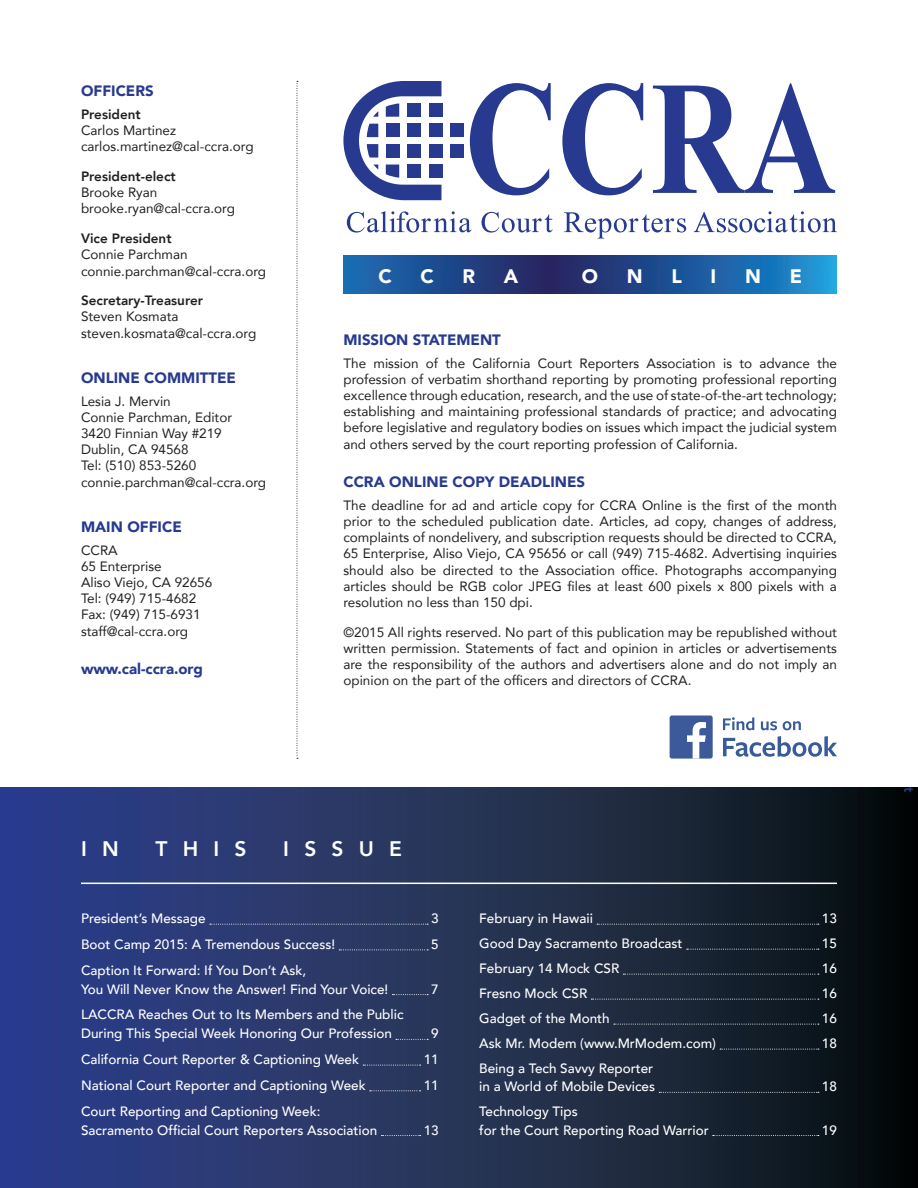
<style>
.page{position:relative;width:918px;height:1188px;background:#fff}
.page>*{position:absolute;margin:0;border:0;box-sizing:border-box;transform-origin:0 0}
.t1{font:800 21px "Avenir";letter-spacing:.725em;color:#fff}
.t2{font:900 19.5px "Avenir";color:#fff}
.t3{font:900 15px "Avenir";color:#283a8f}
.t4{font:13.5px/16.2px "Avenir";color:#231f20}
.t5{font:500 13.5px/19px "Avenir";color:#fff}
.paragraph_blue{font:800 13.5px "Avenir";color:#283a8f}
.s1{font-weight:800}
</style>
<div class="page">
<svg style="left:297px;top:81px;width:1px;height:678px"></svg>
<svg style="left:0;top:787px;width:918px;height:401px;background:#212e52"></svg>
<hr style="left:81px;top:883px;width:756px;height:1px;background:#fff">
<svg style="left:210px;top:924px;width:218px;height:1px"></svg>
<svg style="left:339px;top:950px;width:89px;height:1px"></svg>
<svg style="left:392px;top:994px;width:36px;height:1px"></svg>
<svg style="left:396px;top:1039px;width:32px;height:1px"></svg>
<svg style="left:363px;top:1065px;width:58px;height:1px"></svg>
<svg style="left:370px;top:1090px;width:51px;height:1px"></svg>
<svg style="left:381px;top:1135px;width:40px;height:1px"></svg>
<svg style="left:597px;top:924px;width:222px;height:1px"></svg>
<svg style="left:687px;top:949px;width:132px;height:1px"></svg>
<svg style="left:623px;top:974px;width:196px;height:1px"></svg>
<svg style="left:591px;top:999px;width:228px;height:1px"></svg>
<svg style="left:614px;top:1024px;width:205px;height:1px"></svg>
<svg style="left:720px;top:1049px;width:99px;height:1px"></svg>
<svg style="left:659px;top:1092px;width:160px;height:1px"></svg>
<svg style="left:713px;top:1135px;width:106px;height:1px"></svg>
<svg style="left:723px;top:717px;width:31px;height:13px"></svg>
<svg style="left:761px;top:721px;width:16px;height:9px"></svg>
<svg style="left:783px;top:721px;width:18px;height:9px"></svg>
<svg style="left:723px;top:736px;width:114px;height:21px"></svg>
<div style="left:670px;top:716px;width:43px;height:43px;background:#3c5a99;border-radius:2px"></div>
<svg style="left:687px;top:722px;width:19px;height:37px"></svg>
<svg style="left:470px;top:83px;width:81px;height:112px"></svg>
<svg style="left:347px;top:211px;width:124px;height:22px"></svg>
<svg style="left:482px;top:212px;width:71px;height:21px"></svg>
<svg style="left:564px;top:212px;width:122px;height:26px"></svg>
<svg style="left:694px;top:211px;width:143px;height:22px"></svg>
<svg style="left:562px;top:83px;width:81px;height:112px"></svg>
<svg style="left:653px;top:83px;width:182px;height:110px"></svg>
<div style="left:450px;top:124px;width:13px;height:13px;background:#283a8f"></div>
<div style="left:450px;top:144px;width:13px;height:14px;background:#283a8f"></div>
<div style="left:429px;top:124px;width:14px;height:13px;background:#283a8f"></div>
<div style="left:429px;top:103px;width:14px;height:14px;background:#283a8f"></div>
<div style="left:429px;top:144px;width:14px;height:14px;background:#283a8f"></div>
<div style="left:429px;top:165px;width:14px;height:13px;background:#283a8f"></div>
<svg style="left:343px;top:81px;width:98px;height:119px"></svg>
<svg style="left:343px;top:255px;width:494px;height:38px;background:#1f5395"></svg>
<p class="t3" style="left:81px;top:78px;width:74px">OFFICERS</p>
<p class="t4" style="left:81px;top:106px;width:174px"><span class="s1">President<br></span>Carlos Martinez carlos.martinez@cal-ccra.org</p>
<p class="t4" style="left:81px;top:168px;width:155px"><span class="s1">President-elect<br></span>Brooke Ryan brooke.ryan@cal-ccra.org</p>
<p class="t4" style="left:81px;top:230px;width:187px"><span class="s1">Vice President<br></span>Connie Parchman connie.parchman@cal-ccra.org</p>
<p class="t4" style="left:81px;top:292px;width:177px"><span class="s1">Secretary-Treasurer<br></span>Steven Kosmata steven.kosmata@cal-ccra.org</p>
<p class="t3" style="left:81px;top:365px;width:156px">ONLINE COMMITTEE</p>
<p class="t4" style="left:81px;top:392px;width:187px">Lesia J. Mervin<br>Connie Parchman, Editor<br>3420 Finnian Way #219<br>Dublin, CA 94568<br>Tel: (510) 853-5260 connie.parchman@cal-ccra.org</p>
<p class="t3" style="left:81px;top:514px;width:102px">MAIN OFFICE</p>
<p class="t4" style="left:81px;top:541px;width:133px">CCRA<br>65 Enterprise<br>Aliso Viejo, CA 92656<br>Tel: (949) 715-4682<br>Fax: (949) 715-6931 staff@cal-ccra.org</p>
<p class="t3" style="left:81px;top:656px;width:123px">www.cal-ccra.org</p>
<p class="t2" style="left:378px;top:259px;width:15px">C</p>
<p class="t2" style="left:420px;top:259px;width:15px">C</p>
<p class="t2" style="left:463px;top:259px;width:14px">R</p>
<p class="t2" style="left:504px;top:259px;width:16px">A</p>
<p class="t2" style="left:582px;top:259px;width:18px">O</p>
<p class="t2" style="left:627px;top:259px;width:17px">N</p>
<p class="t2" style="left:671px;top:259px;width:12px">L</p>
<p class="t2" style="left:711px;top:259px;width:7px">I</p>
<p class="t2" style="left:745px;top:259px;width:17px">N</p>
<p class="t2" style="left:790px;top:259px;width:14px">E</p>
<p class="t3" style="left:343px;top:327px;width:159px">MISSION STATEMENT</p>
<p class="t4" style="left:343px;top:354px;width:495px;text-align:justify">The mission of the California Court Reporters Association is to advance the profession of verbatim shorthand reporting by promoting professional reporting excellence through education, research, and the use of state-of-the-art technology; establishing and maintaining professional standards of practice; and advocating before legislative and regulatory bodies on issues which impact the judicial system and others served by the court reporting profession of California.</p>
<p class="t3" style="left:343px;top:469px;width:243px">CCRA ONLINE COPY DEADLINES</p>
<p class="t4" style="left:343px;top:497px;width:495px;text-align:justify">The deadline for ad and article copy for CCRA Online is the first of the month prior to the scheduled publication date. Articles, ad copy, changes of address, complaints of nondelivery, and subscription requests should be directed to CCRA, 65 Enterprise, Aliso Viejo, CA 95656 or call (949) 715-4682. Advertising inquiries should also be directed to the Association office. Photographs accompanying articles should be RGB color JPEG files at least 600 pixels x 800 pixels with a resolution no less than 150 dpi.</p>
<p class="t4" style="left:343px;top:624px;width:495px;text-align:justify">©2015 All rights reserved. No part of this publication may be republished without written permission. Statements of fact and opinion in articles or advertisements are the responsibility of the authors and advertisers alone and do not imply an opinion on the part of the officers and directors of CCRA.</p>
<p class="t1" style="left:81px;top:832px;width:39px">I N</p>
<p class="t1" style="left:155px;top:832px;width:93px">THIS</p>
<p class="t1" style="left:283px;top:832px;width:120px">ISSUE</p>
<p class="t5" style="left:81px;top:908px;width:126px">President’s Message</p>
<p class="t5" style="left:431px;top:908px;width:9px">3</p>
<p class="t5" style="left:81px;top:934px;width:256px">Boot Camp 2015: A Tremendous Success!</p>
<p class="t5" style="left:431px;top:934px;width:9px">5</p>
<p class="t5" style="left:81px;top:960px;width:309px">Caption It Forward: If You Don’t Ask,<br>You Will Never Know the Answer! Find Your Voice!</p>
<p class="t5" style="left:431px;top:979px;width:9px">7</p>
<p class="t5" style="left:81px;top:1004px;width:324px">LACCRA Reaches Out to Its Members and the Public<br>During This Special Week Honoring Our Profession</p>
<p class="t5" style="left:431px;top:1023px;width:9px">9</p>
<p class="t5" style="left:81px;top:1049px;width:280px">California Court Reporter &amp; Captioning Week</p>
<p class="t5" style="left:424px;top:1049px;width:17px">11</p>
<p class="t5" style="left:81px;top:1075px;width:286px">National Court Reporter and Captioning Week</p>
<p class="t5" style="left:424px;top:1075px;width:17px">11</p>
<p class="t5" style="left:81px;top:1101px;width:298px">Court Reporting and Captioning Week:<br>Sacramento Official Court Reporters Association</p>
<p class="t5" style="left:424px;top:1120px;width:17px">13</p>
<p class="t5" style="left:479px;top:908px;width:115px">February in Hawaii</p>
<p class="t5" style="left:822px;top:908px;width:17px">13</p>
<p class="t5" style="left:479px;top:933px;width:205px">Good Day Sacramento Broadcast</p>
<p class="t5" style="left:822px;top:933px;width:17px">15</p>
<p class="t5" style="left:479px;top:958px;width:142px">February 14 Mock CSR</p>
<p class="t5" style="left:822px;top:958px;width:17px">16</p>
<p class="t5" style="left:479px;top:983px;width:110px">Fresno Mock CSR</p>
<p class="t5" style="left:822px;top:983px;width:17px">16</p>
<p class="t5" style="left:479px;top:1008px;width:132px">Gadget of the Month</p>
<p class="t5" style="left:822px;top:1008px;width:17px">16</p>
<p class="t5" style="left:479px;top:1033px;width:238px">Ask Mr. Modem (www.MrModem.com)</p>
<p class="t5" style="left:822px;top:1033px;width:17px">18</p>
<p class="t5" style="left:479px;top:1059px;width:177px;line-height:18.3px">Being a Tech Savvy Reporter in a World of Mobile Devices</p>
<p class="t5" style="left:822px;top:1076px;width:17px">18</p>
<p class="t5" style="left:479px;top:1102px;width:231px;line-height:18.3px">Technology Tips<br>for the Court Reporting Road Warrior</p>
<p class="t5" style="left:822px;top:1120px;width:17px">19</p>
<p class="paragraph_blue" style="left:920px;top:787px;width:7px;rotate:90deg">t</p>
</div>
